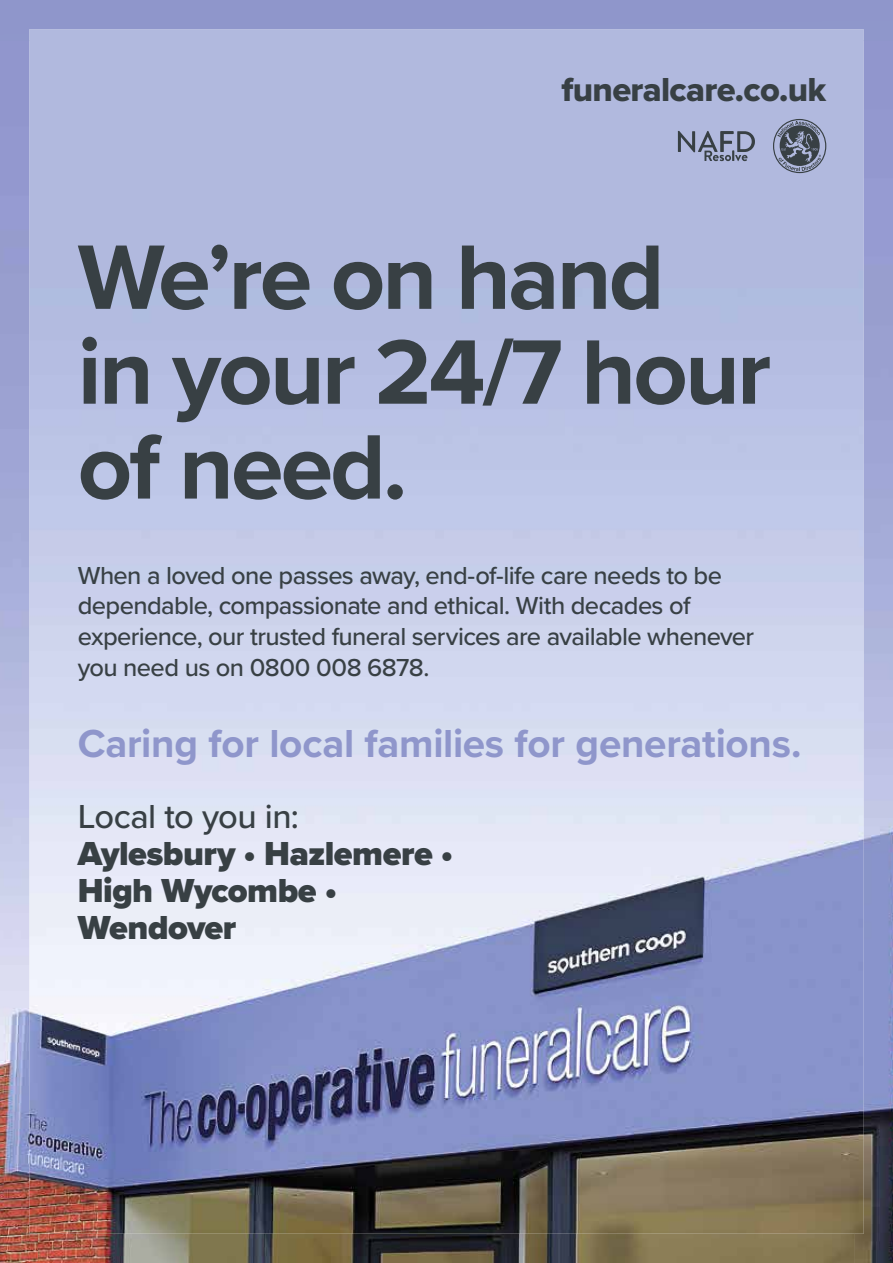
<style>
.page{position:relative;width:893px;height:1263px;background:#fff}
.page>*{position:absolute;margin:0;border:0;box-sizing:border-box;transform-origin:0 0}
.t1{font:700 94.8px/94.8px "Proxima Nova";letter-spacing:-.03em;color:#384044}
.t2{font:700 40.5px "Proxima Nova";letter-spacing:-.005em;color:#8f96cb}
.t3{font:900 34.5px/37.2px "Proxima Nova";letter-spacing:-.015em;color:#384044}
.t4{font:34.5px "Proxima Nova Extrabld";letter-spacing:-.02em;color:#384044}
.t5{font:500 34.5px "Proxima Nova";letter-spacing:-.015em;color:#384044}
.t6{font:500 25.5px/30.6px "Proxima Nova";letter-spacing:-.025em;color:#384044}
</style>
<div class="page">
<img style="left:38px;top:41px;width:816px;height:1193px">
<img style="left:0;top:41px;width:38px;height:1222px">
<img style="left:854px;top:41px;width:39px;height:1222px">
<svg style="left:773px;top:119px;width:53px;height:54px;background:#777f94"></svg>
<svg style="left:678px;top:131px;width:77px;height:30px;background:#878fa9"></svg>
<img style="left:38px;top:1234px;width:817px;height:29px">
<p class="t4" style="left:561px;top:63px;width:266px">funeralcare.co.uk</p>
<h1 class="t1" style="left:78px;top:228px;width:695px">We’re on hand<br>in your 24/7 hour of need.</h1>
<p class="t6" style="left:78px;top:559px;width:678px">When a loved one passes away, end-of-life care needs to be dependable, compassionate and ethical. With decades of experience, our trusted funeral services are available whenever you need us on 0800 008 6878.</p>
<h1 class="t2" style="left:78px;top:713px;width:725px">Caring for local families for generations.</h1>
<p class="t5" style="left:78px;top:790px;width:223px">Local to you in:</p>
<p class="t3" style="left:78px;top:835px;width:377px">Aylesbury • Hazlemere •<br>High Wycombe •<br>Wendover</p>
</div>
